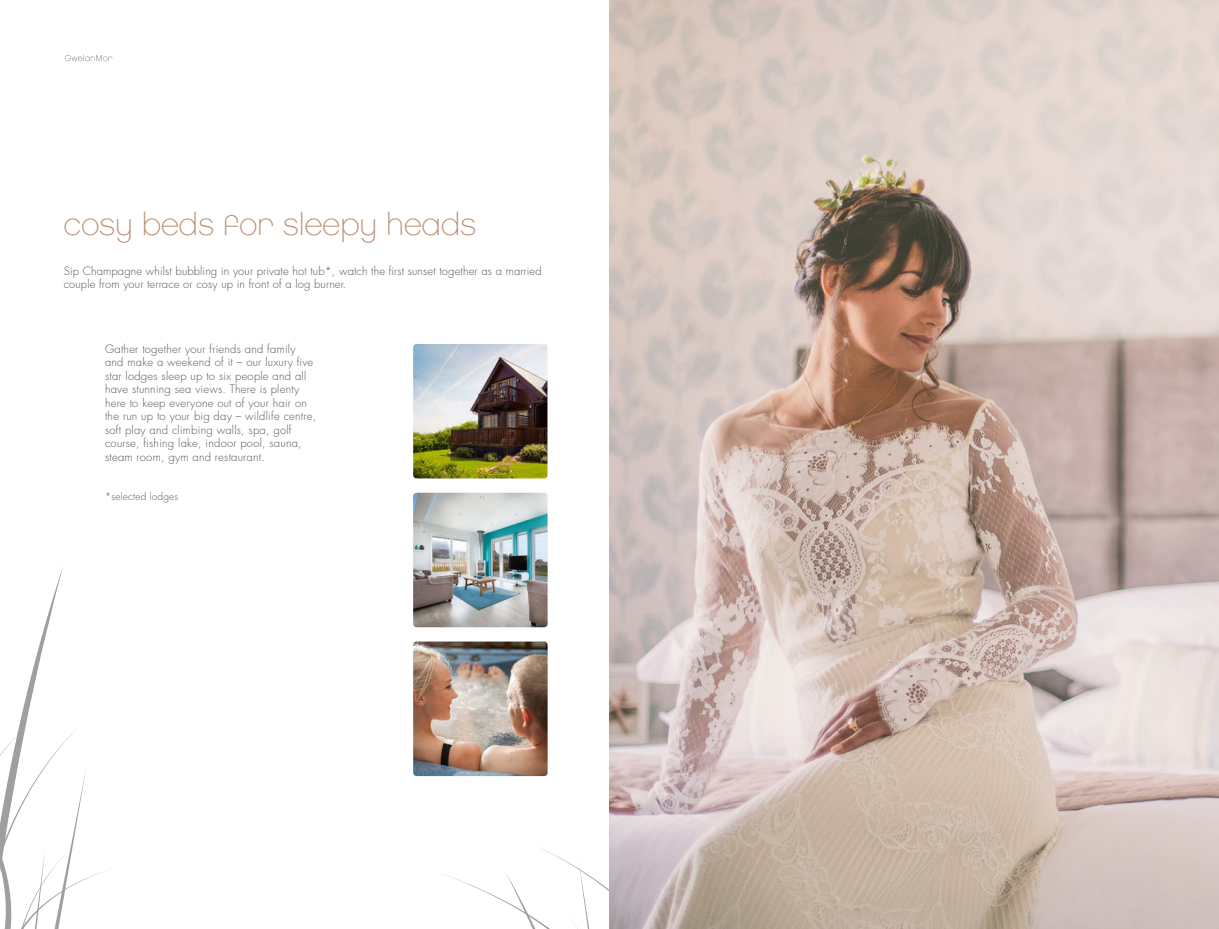
<style>
.page{position:relative;width:1219px;height:929px;background:#fff}
.page>*{position:absolute;margin:0;border:0;box-sizing:border-box;transform-origin:0 0}
.t1{font:31.25px "Chalet Paris Nineteen Eighty";color:#ba8c71}
.t2{font:300 11.25px/13.5px "Futura";letter-spacing:.02em;color:#555758}
.t3{font:300 10px "Futura";letter-spacing:.02em;color:#555758}
</style>
<div class="page">
<svg style="left:444px;top:848px;width:165px;height:80px"></svg>
<svg style="left:0;top:567px;width:107px;height:361px"></svg>
<svg style="left:65px;top:55px;width:47px;height:6px"></svg>
<img style="left:413px;top:344px;width:134px;height:134px">
<img style="left:413px;top:641px;width:135px;height:135px">
<img style="left:413px;top:492px;width:135px;height:135px">
<img style="left:609px;top:0;width:610px;height:928px">
<p class="t1" style="left:64px;top:206px;width:414px">cosy beds for sleepy heads</p>
<p class="t2" style="left:64px;top:264px;width:479px">Sip Champagne whilst bubbling in your private hot tub*, watch the first sunset together as a married couple from your terrace or cosy up in front of a log burner.</p>
<p class="t2" style="left:105px;top:342px;width:213px">Gather together your friends and family and make a weekend of it – our luxury five star lodges sleep up to six people and all have stunning sea views. There is plenty here to keep everyone out of your hair on the run up to your big day – wildlife centre, soft play and climbing walls, spa, golf course, fishing lake, indoor pool, sauna, steam room, gym and restaurant.</p>
<p class="t3" style="left:105px;top:489px;width:75px">*selected lodges</p>
</div>
